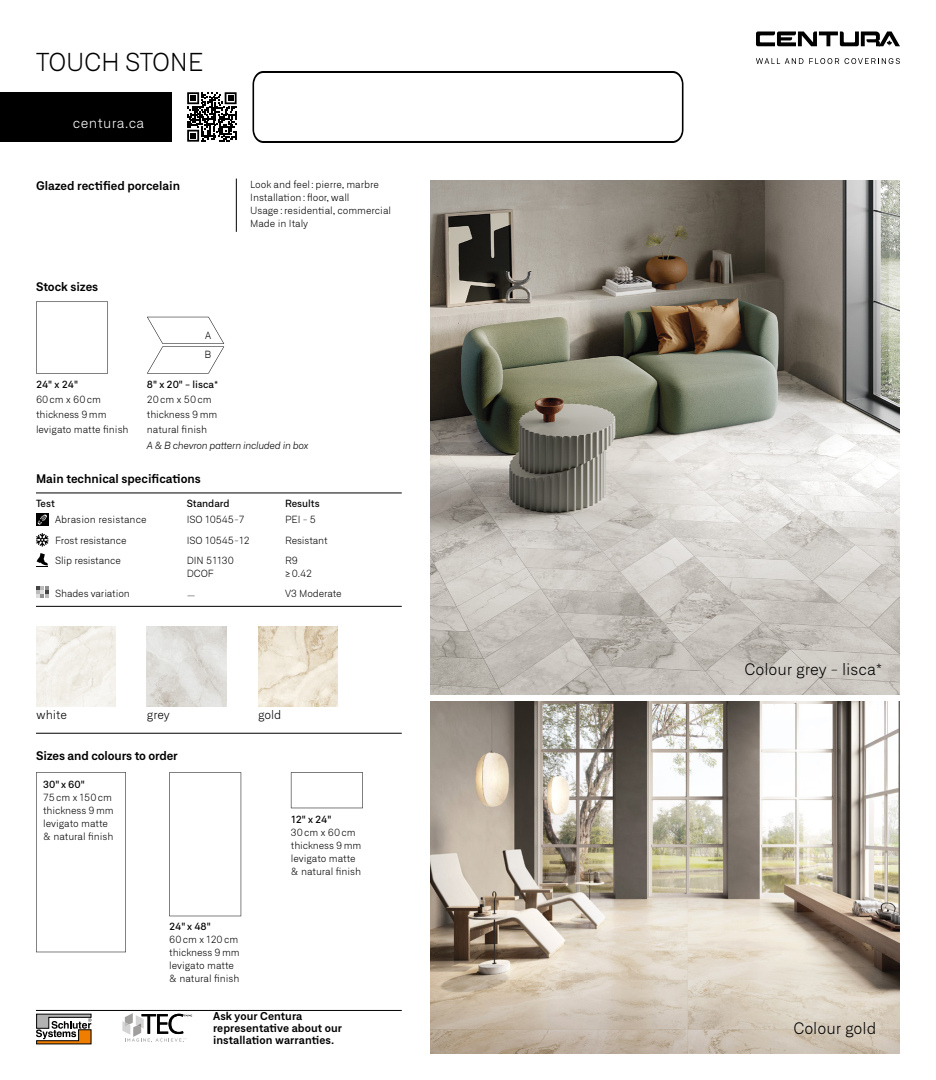
<style>
.page{position:relative;width:936px;height:1080px;background:#fff}
.page>*{position:absolute;margin:0;border:0;box-sizing:border-box;transform-origin:0 0}
.t1{font:300 25px "Neufile Grotesk";letter-spacing:-.01em;color:#000}
.t2{font:300 16px "Neufile Grotesk";color:#000}
.t3{font:300 14px "Neufile Grotesk";letter-spacing:.03em;color:#fff}
.t4{font:600 12px "Neufile Grotesk";color:#000}
.t5{font:300 12px "Neufile Grotesk";letter-spacing:-.005em;color:#000}
.t6{font:600 11px/12px "Neufile Grotesk";letter-spacing:.01em;color:#000}
.t7{font:300 10px/13px "Neufile Grotesk";letter-spacing:-.005em;color:#000}
.t8{font:500 10px "Neufile Grotesk";color:#000}
.t9{font:italic 300 10px "Neufile Grotesk";letter-spacing:-.025em;color:#000}
</style>
<div class="page">
<img style="left:431px;top:181px;width:469px;height:514px">
<img style="left:431px;top:701px;width:469px;height:352px">
<hr style="left:36px;top:1010px;width:366px;height:1px;background:#000">
<hr style="left:236px;top:179px;width:1px;height:53px;background:#000">
<hr style="left:36px;top:606px;width:366px;height:1px;background:#000">
<hr style="left:36px;top:733px;width:366px;height:1px;background:#000">
<svg style="left:36px;top:533px;width:13px;height:14px"></svg>
<hr style="left:36px;top:493px;width:366px;height:1px;background:#000">
<svg style="left:36px;top:553px;width:12px;height:14px"></svg>
<svg style="left:36px;top:586px;width:13px;height:12px"></svg>
<div style="left:36px;top:513px;width:13px;height:13px;background:#000"></div>
<svg style="left:38px;top:515px;width:9px;height:10px"></svg>
<img style="left:36px;top:627px;width:79px;height:79px">
<img style="left:258px;top:627px;width:79px;height:79px">
<img style="left:147px;top:627px;width:79px;height:79px">
<svg style="left:36px;top:302px;width:72px;height:72px"></svg>
<svg style="left:291px;top:772px;width:72px;height:36px"></svg>
<svg style="left:169px;top:772px;width:72px;height:144px"></svg>
<svg style="left:36px;top:772px;width:90px;height:180px"></svg>
<svg style="left:147px;top:317px;width:77px;height:57px"></svg>
<svg style="left:187px;top:92px;width:50px;height:50px"></svg>
<div style="left:0;top:92px;width:171px;height:50px;background:#000"></div>
<svg style="left:756px;top:58px;width:47px;height:6px"></svg>
<svg style="left:809px;top:58px;width:91px;height:6px"></svg>
<svg style="left:756px;top:31px;width:144px;height:15px"></svg>
<svg style="left:36px;top:1014px;width:56px;height:30px"></svg>
<svg style="left:122px;top:1013px;width:70px;height:29px"></svg>
<svg style="left:252px;top:71px;width:432px;height:72px"></svg>
<h1 class="t1" style="left:36px;top:46px;width:169px">TOUCH STONE</h1>
<h3 class="t3" style="left:73px;top:114px;width:73px">centura.ca</h3>
<p class="t4" style="left:36px;top:177px;width:146px">Glazed rectified porcelain</p>
<p class="t7" style="left:250px;top:178px;width:142px">Look and feel: pierre, marbre<br>Installation: floor, wall<br>Usage: residential, commercial<br>Made in Italy</p>
<p class="t4" style="left:36px;top:278px;width:64px">Stock sizes</p>
<p class="t8" style="left:36px;top:378px;width:44px">24" x 24"</p>
<p class="t7" style="left:36px;top:391px;width:94px;line-height:15px">60cm x 60cm thickness 9mm levigato matte finish</p>
<p class="t7" style="left:204px;top:326px;width:8px;line-height:18.5px">A<br>B</p>
<p class="t8" style="left:147px;top:378px;width:73px">8" x 20" - lisca*</p>
<p class="t7" style="left:147px;top:391px;width:72px;line-height:15px">20cm x 50cm thickness 9mm natural finish</p>
<p class="t9" style="left:147px;top:439px;width:163px">A &amp; B chevron pattern included in box</p>
<p class="t4" style="left:36px;top:471px;width:166px">Main technical specifications</p>
<p class="t8" style="left:36px;top:497px;width:20px">Test</p>
<p class="t8" style="left:187px;top:497px;width:44px">Standard</p>
<p class="t8" style="left:285px;top:497px;width:36px">Results</p>
<p class="t7" style="left:55px;top:510px;width:93px;line-height:20.2px">Abrasion resistance<br>Frost resistance<br>Slip resistance</p>
<p class="t7" style="left:55px;top:587px;width:76px">Shades variation</p>
<p class="t7" style="left:187px;top:510px;width:64px;line-height:20.2px">ISO 10545-7<br>ISO 10545-12<br>DIN 51130</p>
<p class="t7" style="left:187px;top:567px;width:29px">DCOF</p>
<p class="t7" style="left:187px;top:589px;width:10px">—</p>
<p class="t7" style="left:285px;top:510px;width:44px;line-height:20.2px">PEI - 5<br>Resistant<br>R9</p>
<p class="t7" style="left:285px;top:563px;width:58px;line-height:20.2px">≥0.42<br>V3 Moderate</p>
<p class="t5" style="left:36px;top:708px;width:32px">white</p>
<p class="t5" style="left:147px;top:708px;width:24px">grey</p>
<p class="t5" style="left:258px;top:708px;width:25px">gold</p>
<p class="t4" style="left:36px;top:747px;width:143px">Sizes and colours to order</p>
<p class="t8" style="left:43px;top:778px;width:43px">30" x 60"</p>
<p class="t7" style="left:43px;top:790px;width:72px">75cm x 150cm thickness 9mm levigato matte &amp; natural finish</p>
<p class="t8" style="left:169px;top:920px;width:43px">24" x 48"</p>
<p class="t7" style="left:169px;top:933px;width:72px">60cm x 120cm thickness 9mm levigato matte &amp; natural finish</p>
<p class="t8" style="left:291px;top:813px;width:42px">12" x 24"</p>
<p class="t7" style="left:291px;top:826px;width:72px">30cm x 60cm thickness 9mm levigato matte &amp; natural finish</p>
<p class="t6" style="left:213px;top:1010px;width:130px">Ask your Centura representative about our installation warranties.</p>
<h2 class="t2" style="left:744px;top:660px;width:139px">Colour grey - lisca*</h2>
<h2 class="t2" style="left:793px;top:1018px;width:84px">Colour gold</h2>
</div>
